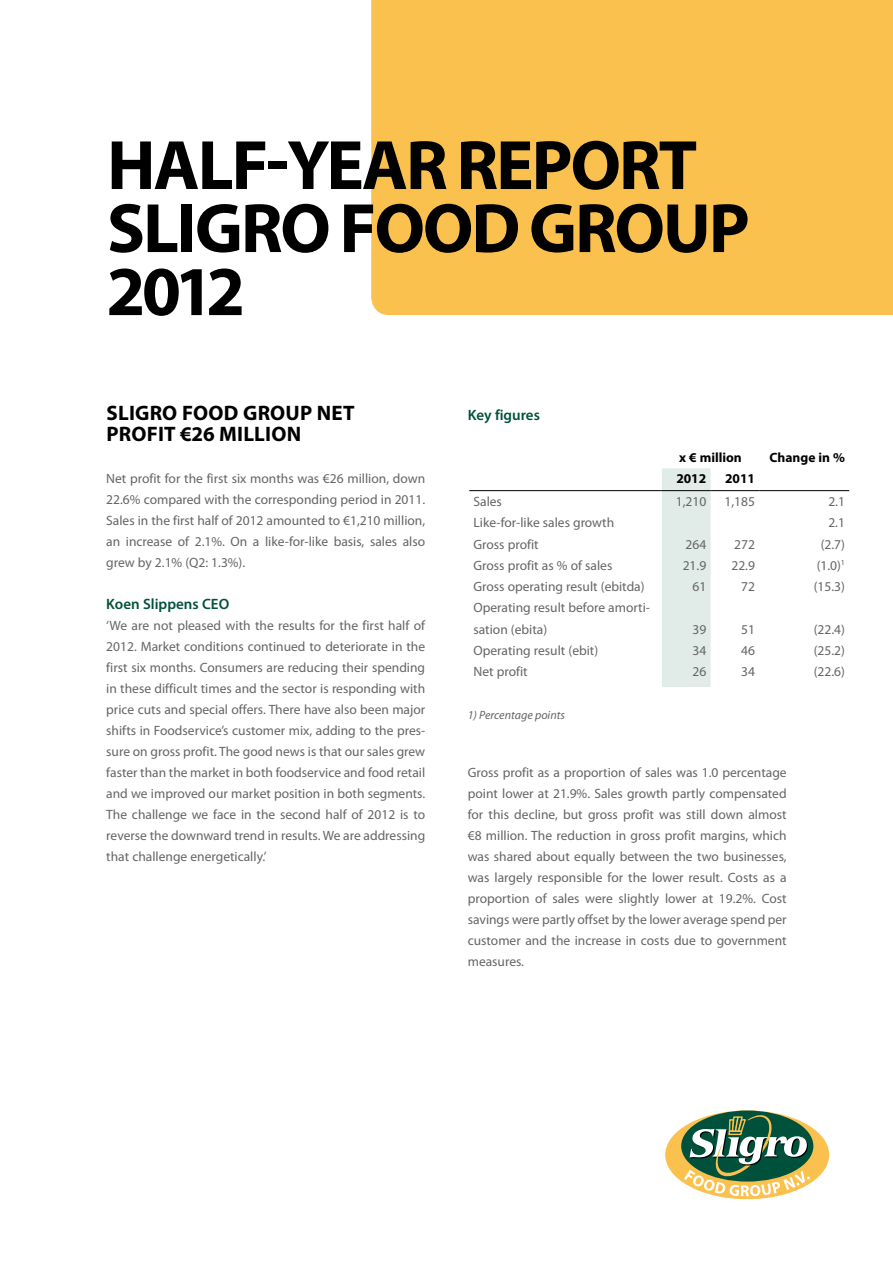
<style>
.page{position:relative;width:893px;height:1263px;background:#fff}
.page>*{position:absolute;margin:0;border:0;box-sizing:border-box;transform-origin:0 0}
.t1{font:700 70.5px/63px "Myriad Pro";letter-spacing:-.03em;color:#000}
.t2{font:700 21px "Myriad Pro";letter-spacing:.01em;color:#000}
.t3{font:600 15px "Myriad Pro";color:#00513b}
.t4{font:13.5px/21px "Myriad Pro";color:#646567;text-align:justify}
.t5{font:700 13.5px "Myriad Pro";color:#000}
.t6{font:italic 12px "Myriad Pro";color:#646567}
</style>
<div class="page">
<div style="left:665px;top:1110px;width:164px;height:89px;background:#fbc14e;border-radius:50%"></div>
<svg style="left:681px;top:1110px;width:132px;height:71px"></svg>
<svg style="left:684px;top:1114px;width:126px;height:82px"></svg>
<div style="left:371px;top:0;width:522px;height:315px;background:#fbc14e"></div>
<div style="left:662px;top:468px;width:48px;height:219px;background:#e1ebe7"></div>
<hr style="left:469px;top:490px;width:193px;height:1px;background:#000">
<hr style="left:662px;top:490px;width:48px;height:1px;background:#000">
<hr style="left:710px;top:490px;width:49px;height:1px;background:#000">
<hr style="left:759px;top:490px;width:90px;height:1px;background:#000">
<h1 class="t1" style="left:106px;top:135px;width:638px">HALF-YEAR REPORT<br>SLIGRO FOOD GROUP<br>2012</h1>
<h2 class="t2" style="left:107px;top:401px;width:152px">SLIGRO FOOD GRO</h2>
<h2 class="t2" style="left:285px;top:401px;width:58px">UP NET</h2>
<h2 class="t2" style="left:107px;top:422px;width:14px">PROF</h2>
<h2 class="t2" style="left:158px;top:422px;width:145px">IT €26 MILLION</h2>
<p class="t4" style="left:106px;top:468px;width:320px">Net profit for the first six months was €26 million, down 22.6% compared with the corresponding period in 2011.<br>Sales in the first half of 2012 amounted to €1,210 million, an increase of 2.1%. On a like-for-like basis, sales also grew by 2.1% (Q2: 1.3%).</p>
<p class="t3" style="left:106px;top:596px;width:124px">Koen Slippens CEO</p>
<p class="t4" style="left:106px;top:615px;width:320px">‘We are not pleased with the results for the first half of 2012. Market conditions continued to deteriorate in the first six months. Consumers are reducing their spending in these difficult times and the sector is responding with price cuts and special offers. There have also been major shifts in Foodservice’s customer mix, adding to the pres&shy;sure on gross profit. The good news is that our sales grew faster than the market in both foodservice and food retail and we improved our market position in both segments.<br>The challenge we face in the second half of 2012 is to reverse the downward trend in results. We are addressing that challenge energetically.’</p>
<p class="t3" style="left:468px;top:407px;width:74px">Key figures</p>
<p class="t5" style="left:679px;top:450px;width:64px">X € MILLION</p>
<p class="t5" style="left:769px;top:450px;width:77px">CHANGE IN %</p>
<p class="t5" style="left:676px;top:471px;width:31px">2012</p>
<p class="t5" style="left:725px;top:471px;width:31px">2011</p>
<p class="t4" style="left:473px;top:491px;width:30px">Sales</p>
<p class="t4" style="left:676px;top:491px;width:32px">1,210</p>
<p class="t4" style="left:724px;top:491px;width:32px">1,185</p>
<p class="t4" style="left:828px;top:491px;width:18px">2.1</p>
<p class="t4" style="left:473px;top:512px;width:142px">Like-for-like sales growth</p>
<p class="t4" style="left:828px;top:512px;width:18px">2.1</p>
<p class="t4" style="left:473px;top:534px;width:67px">Gross profit</p>
<p class="t4" style="left:685px;top:534px;width:22px">264</p>
<p class="t4" style="left:734px;top:534px;width:22px">272</p>
<p class="t4" style="left:821px;top:534px;width:26px">(2.7)</p>
<p class="t4" style="left:473px;top:555px;width:140px">Gross profit as % of sales</p>
<p class="t4" style="left:683px;top:555px;width:25px">21.9</p>
<p class="t4" style="left:731px;top:555px;width:25px">22.9</p>
<p class="t4" style="left:817px;top:555px;width:30px">(1.0)<sup>1</sup></p>
<p class="t4" style="left:473px;top:576px;width:173px">Gross operating result (ebitda)</p>
<p class="t4" style="left:692px;top:576px;width:15px">61</p>
<p class="t4" style="left:741px;top:576px;width:15px">72</p>
<p class="t4" style="left:814px;top:576px;width:33px">(15.3)</p>
<p class="t4" style="left:473px;top:597px;width:178px">Operating result before amorti&shy;sation (ebita)</p>
<p class="t4" style="left:692px;top:619px;width:15px">39</p>
<p class="t4" style="left:741px;top:619px;width:15px">51</p>
<p class="t4" style="left:814px;top:619px;width:33px">(22.4)</p>
<p class="t4" style="left:473px;top:640px;width:126px">Operating result (ebit)</p>
<p class="t4" style="left:692px;top:640px;width:15px">34</p>
<p class="t4" style="left:741px;top:640px;width:15px">46</p>
<p class="t4" style="left:814px;top:640px;width:33px">(25.2)</p>
<p class="t4" style="left:473px;top:661px;width:56px">Net profit</p>
<p class="t4" style="left:692px;top:661px;width:15px">26</p>
<p class="t4" style="left:741px;top:661px;width:15px">34</p>
<p class="t4" style="left:814px;top:661px;width:33px">(22.6)</p>
<p class="t6" style="left:468px;top:708px;width:99px">1) Percentage points</p>
<p class="t4" style="left:468px;top:762px;width:320px">Gross profit as a proportion of sales was 1.0 percentage point lower at 21.9%. Sales growth partly compensated for this decline, but gross profit was still down almost €8 million. The reduction in gross profit margins, which was shared about equally between the two businesses, was largely responsible for the lower result. Costs as a proportion of sales were slightly lower at 19.2%. Cost savings were partly offset by the lower average spend per customer and the increase in costs due to government measures.</p>
</div>
